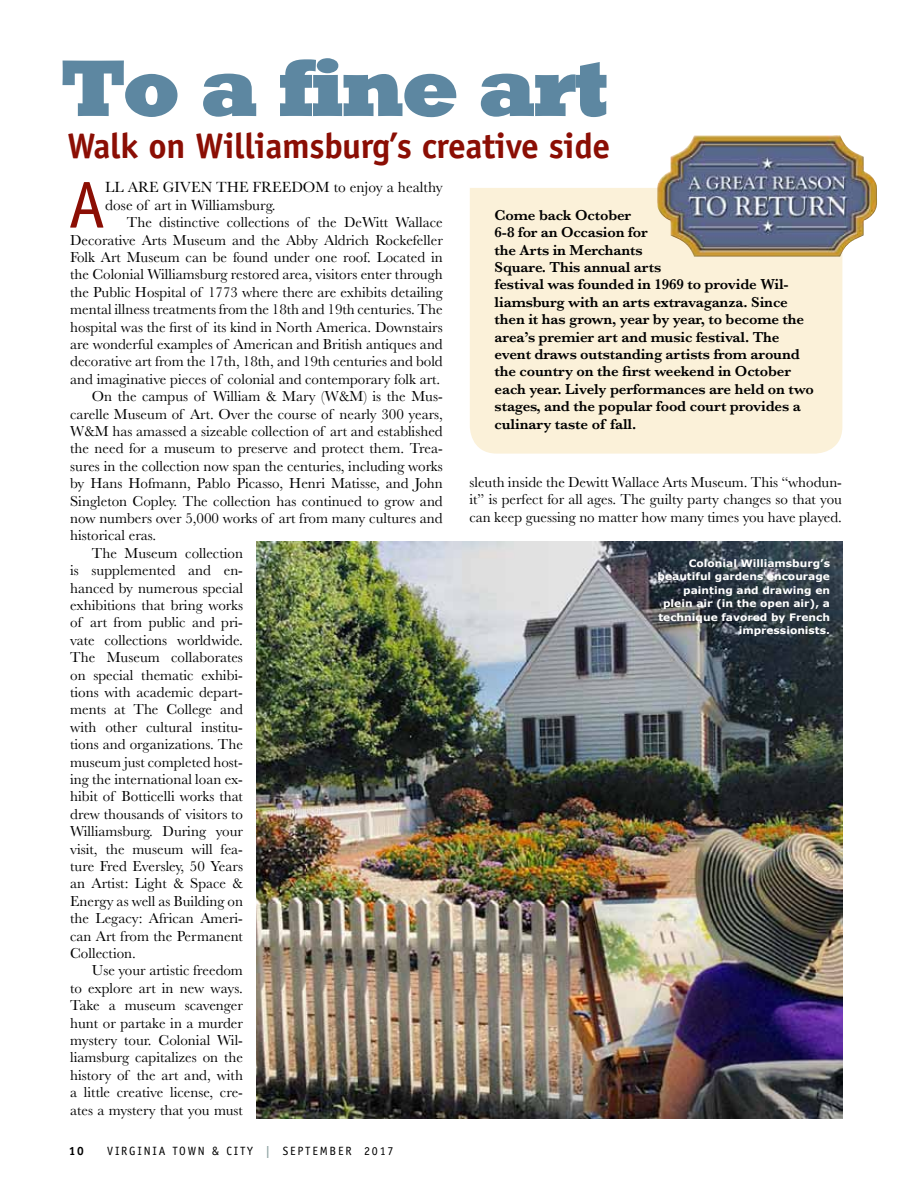
<style>
.page{position:relative;width:918px;height:1188px;background:#fff}
.page>*{position:absolute;margin:0;border:0;box-sizing:border-box;transform-origin:0 0}
.t1{font:77.25px "Roland";color:#5d87a1}
.t2{font:66.45px "Officina Sans";color:#8b0e04}
.t3{font:700 35.55px "Officina Sans";letter-spacing:-.01em;color:#8b0e04}
.t4{font:15.3px "Baskerville";color:#000}
.t5{font:15px/17.4px "Baskerville";color:#000;text-align:justify}
.t6{font:600 15px/17.4px "Baskerville";letter-spacing:-.01em;color:#000}
.t7{font:12px "Officina Sans";letter-spacing:.15em;color:#000}
.t8{font:700 12px "Officina Sans";color:#000}
.t9{font:700 10.2px/13.5px "Verdana";color:#fff;text-align:right;scale:1.05 1}
.s1{font-weight:700;color:#91a5a5}
</style>
<div class="page">
<img style="left:256px;top:541px;width:586px;height:577px">
<div style="left:470px;top:188px;width:372px;height:266px;background:#fbf1d9"></div>
<img style="left:657px;top:135px;width:184px;height:122px">
<h1 class="t1" style="left:62px;top:48px;width:547px">To a fine art</h1>
<h3 class="t3" style="left:67px;top:123px;width:544px">Walk on Williamsburg’s creative side</h3>
<h2 class="t2" style="left:68px;top:166px;width:35px">A</h2>
<p class="t4" style="left:105px;top:177px;width:34px">ll are</p>
<p class="t4" style="left:163px;top:177px;width:11px">give</p>
<p class="t4" style="left:201px;top:177px;width:28px">n the</p>
<p class="t4" style="left:253px;top:177px;width:12px">freedom</p>
<p class="t4" style="left:334px;top:177px;width:110px">to enjoy a healthy</p>
<p class="t4" style="left:105px;top:195px;width:172px">dose of art in Williamsburg.</p>
<p class="t5" style="left:127px;top:214px;width:317px">The distinctive collections of the DeWitt Wallace</p>
<p class="t5" style="left:70px;top:231px;width:374px">Decorative Arts Museum and the Abby Aldrich Rockefeller</p>
<p class="t5" style="left:70px;top:249px;width:374px">Folk Art Museum can be found under one roof. Located in</p>
<p class="t5" style="left:70px;top:266px;width:374px">the Colonial Williamsburg restored area, visitors enter through</p>
<p class="t5" style="left:70px;top:284px;width:374px">the Public Hospital of 1773 where there are exhibits detailing</p>
<p class="t5" style="left:70px;top:301px;width:374px">mental illness treatments from the 18th and 19th centuries. The</p>
<p class="t5" style="left:70px;top:318px;width:374px">hospital was the first of its kind in North America. Downstairs</p>
<p class="t5" style="left:70px;top:336px;width:374px">are wonderful examples of American and British antiques and</p>
<p class="t5" style="left:70px;top:353px;width:374px">decorative art from the 17th, 18th, and 19th centuries and bold</p>
<p class="t5" style="left:70px;top:371px;width:372px">and imaginative pieces of colonial and contemporary folk art.</p>
<p class="t5" style="left:92px;top:388px;width:353px">On the campus of William &amp; Mary (W&amp;M) is the Mus-</p>
<p class="t5" style="left:70px;top:405px;width:374px">carelle Museum of Art. Over the course of nearly 300 years,</p>
<p class="t5" style="left:70px;top:423px;width:374px">W&amp;M has amassed a sizeable collection of art and established</p>
<p class="t5" style="left:70px;top:440px;width:374px">the need for a museum to preserve and protect them. Trea-</p>
<p class="t5" style="left:70px;top:458px;width:374px">sures in the collection now span the centuries, including works</p>
<p class="t5" style="left:70px;top:475px;width:374px">by Hans Hofmann, Pablo Picasso, Henri Matisse, and John</p>
<p class="t5" style="left:70px;top:492px;width:374px">Singleton Copley. The collection has continued to grow and</p>
<p class="t5" style="left:70px;top:510px;width:374px">now numbers over 5,000 works of art from many cultures and</p>
<p class="t5" style="left:70px;top:527px;width:88px">historical eras.</p>
<p class="t5" style="left:92px;top:545px;width:153px">The Museum collection</p>
<p class="t5" style="left:70px;top:562px;width:174px">is supplemented and en-</p>
<p class="t5" style="left:70px;top:579px;width:174px">hanced by numerous special</p>
<p class="t5" style="left:70px;top:597px;width:174px">exhibitions that bring works</p>
<p class="t5" style="left:70px;top:614px;width:174px">of art from public and pri-</p>
<p class="t5" style="left:70px;top:632px;width:174px">vate collections worldwide.</p>
<p class="t5" style="left:70px;top:649px;width:174px">The Museum collaborates</p>
<p class="t5" style="left:70px;top:666px;width:174px">on special thematic exhibi-</p>
<p class="t5" style="left:70px;top:684px;width:174px">tions with academic depart-</p>
<p class="t5" style="left:70px;top:701px;width:174px">ments at The College and</p>
<p class="t5" style="left:70px;top:719px;width:174px">with other cultural institu-</p>
<p class="t5" style="left:70px;top:736px;width:174px">tions and organizations. The</p>
<p class="t5" style="left:70px;top:753px;width:174px">museum just completed host-</p>
<p class="t5" style="left:70px;top:771px;width:174px">ing the international loan ex-</p>
<p class="t5" style="left:70px;top:788px;width:174px">hibit of Botticelli works that</p>
<p class="t5" style="left:70px;top:806px;width:174px">drew thousands of visitors to</p>
<p class="t5" style="left:70px;top:823px;width:174px">Williamsburg. During your</p>
<p class="t5" style="left:70px;top:840px;width:174px">visit, the museum will fea-</p>
<p class="t5" style="left:70px;top:858px;width:174px">ture Fred Eversley, 50 Years</p>
<p class="t5" style="left:70px;top:875px;width:174px">an Artist: Light &amp; Space &amp;</p>
<p class="t5" style="left:70px;top:893px;width:174px">Energy as well as Building on</p>
<p class="t5" style="left:70px;top:910px;width:174px">the Legacy: African Ameri-</p>
<p class="t5" style="left:70px;top:927px;width:174px">can Art from the Permanent</p>
<p class="t5" style="left:70px;top:945px;width:67px">Collection.</p>
<p class="t5" style="left:92px;top:962px;width:153px">Use your artistic freedom</p>
<p class="t5" style="left:70px;top:980px;width:174px">to explore art in new ways.</p>
<p class="t5" style="left:70px;top:997px;width:174px">Take a museum scavenger</p>
<p class="t5" style="left:70px;top:1014px;width:174px">hunt or partake in a murder</p>
<p class="t5" style="left:70px;top:1032px;width:174px">mystery tour. Colonial Wil-</p>
<p class="t5" style="left:70px;top:1049px;width:174px">liamsburg capitalizes on the</p>
<p class="t5" style="left:70px;top:1067px;width:174px">history of the art and, with</p>
<p class="t5" style="left:70px;top:1084px;width:174px">a little creative license, cre-</p>
<p class="t5" style="left:70px;top:1101px;width:174px">ates a mystery that you must</p>
<p class="t8" style="left:69px;top:1144px;width:17px">10</p>
<p class="t7" style="left:107px;top:1144px;width:288px">VIRGIN IA TO WN &amp; CITY <span class="s1">|</span> SEPTEMBER 2017</p>
<p class="t6" style="left:495px;top:206px;width:321px">Come back October<br>6-8 for an Occasion for<br>the Arts in Merchants<br>Square. This annual arts<br>festival was founded in 1969 to provide Wil&shy;liamsburg with an arts extravaganza. Since then it has grown, year by year, to become the area’s premier art and music festival. The event draws outstanding artists from around the country on the first weekend in October each year. Lively performances are held on two stages, and the popular food court provides a culinary taste of fall.</p>
<p class="t5" style="left:469px;top:474px;width:374px">sleuth inside the Dewitt Wallace Arts Museum. This “whodun&shy;it” is perfect for all ages. The guilty party changes so that you can keep guessing no matter how many times you have played.</p>
<p class="t9" style="left:658px;top:556px;width:166px">Colonial Williamsburg’s beautiful gardens encourage painting and drawing en plein air (in the open air), a technique favored by French impressionists.</p>
</div>
